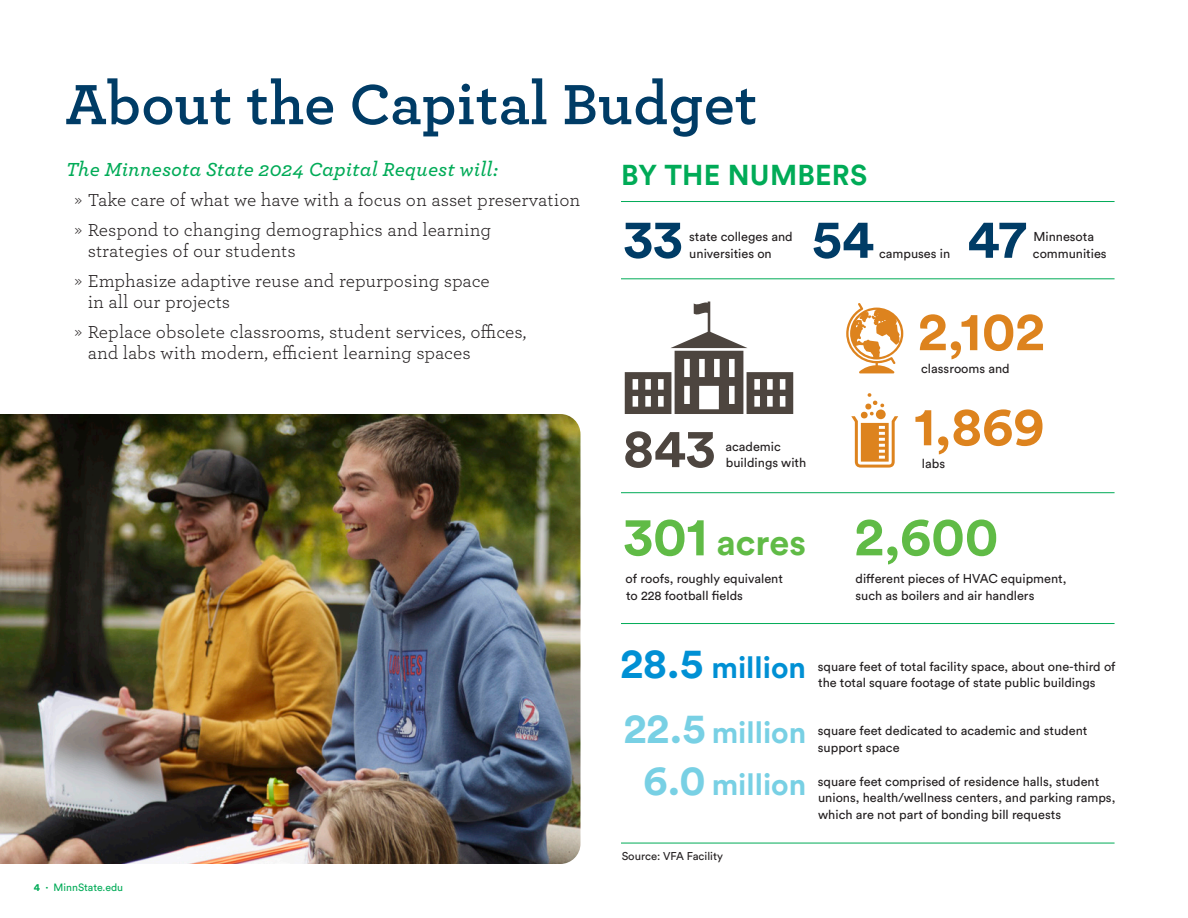
<style>
.page{position:relative;width:1188px;height:918px;background:#fff}
.page>*{position:absolute;margin:0;border:0;box-sizing:border-box;transform-origin:0 0}
.Page_Header{font:700 54px "Archer S Sm";color:#003c66}
.t1{font:700 54px "Circular Std";color:#dd831e}
.t2{font:700 54px "Circular Std";color:#003c66}
.t3{font:700 54px "Circular Std";color:#60bb46}
.t4{font:700 54px "Circular Std";color:#4d453f}
.t5{font:700 36px "Circular Std";color:#60bb46}
.t6{font:700 30px "Circular Std";color:#78d0e4}
.t7{font:700 30px "Circular Std";color:#0090d4}
.Header_3{font:700 28.5px "Circular Std";letter-spacing:.01em;color:#00ab57}
.Sidebar_header_1{font:italic 600 18px "Archer S Sm";color:#00ab57}
.t8{font:16.5px/21px "Archer S Sm";color:#231f20}
.t9{font:12.75px/16.5px "Circular Std";color:#231f20}
.t10{font:11.25px "Circular Std";color:#231f20}
.t11{font:10.5px "Circular Std";color:#00ab57}
.s1{font-weight:300}
.s2{font-weight:700}
.s3{font-size:54px}
.s4{font-size:42px}
</style>
<div class="page">
<img style="left:0;top:414px;width:580px;height:450px">
<hr style="left:621px;top:278px;width:494px;height:1px;background:#00ab57">
<hr style="left:621px;top:201px;width:494px;height:1px;background:#00ab57">
<hr style="left:621px;top:492px;width:494px;height:1px;background:#00ab57">
<hr style="left:621px;top:623px;width:494px;height:1px;background:#00ab57">
<hr style="left:621px;top:843px;width:494px;height:1px;background:#00ab57">
<svg style="left:625px;top:301px;width:168px;height:113px"></svg>
<svg style="left:846px;top:303px;width:57px;height:70px"></svg>
<svg style="left:851px;top:393px;width:47px;height:75px"></svg>
<p class="Page_Header" style="left:65px;top:59px;width:694px">About the Capital Budget</p>
<p class="Sidebar_header_1" style="left:66px;top:155px;width:434px">The Minnesota State 2024 Capital Request will:</p>
<p class="t8" style="left:74px;top:189px;width:508px"><span class="s1">»</span> Take care of what we have with a focus on asset preservation</p>
<p class="t8" style="left:88px;top:219px;width:405px;text-indent:-14px"><span class="s1">»</span> Respond to changing demographics and learning strategies of our students</p>
<p class="t8" style="left:88px;top:270px;width:404px;text-indent:-14px"><span class="s1">»</span> Emphasize adaptive reuse and repurposing space in all our projects</p>
<p class="t8" style="left:88px;top:321px;width:440px;text-indent:-14px"><span class="s1">»</span> Replace obsolete classrooms, student services, offices, and labs with modern, efficient learning spaces</p>
<p class="t11" style="left:34px;top:881px;width:91px"><span class="s2">4 ·</span> MinnState.edu</p>
<p class="Header_3" style="left:621px;top:157px;width:248px">BY THE NUMBERS</p>
<p class="t2" style="left:812px;top:204px;width:64px">54</p>
<p class="t2" style="left:967px;top:204px;width:60px">47</p>
<p class="t2" style="left:624px;top:204px;width:61px">33</p>
<p class="t9" style="left:1033px;top:228px;width:75px">Minnesota communities</p>
<p class="t9" style="left:689px;top:228px;width:105px">state colleges and universities on</p>
<p class="t9" style="left:879px;top:245px;width:72px">campuses in</p>
<p class="t1" style="left:918px;top:296px;width:128px">2,102</p>
<p class="t4" style="left:623px;top:413px;width:94px">843</p>
<p class="t9" style="left:725px;top:438px;width:82px">academic buildings with</p>
<p class="t5" style="left:624px;top:519px;width:184px"><span class="s3">301</span> acres</p>
<p class="t9" style="left:626px;top:570px;width:159px">of roofs, roughly equivalent to 228 football fields</p>
<p class="t9" style="left:921px;top:361px;width:90px">classrooms and</p>
<p class="t1" style="left:914px;top:391px;width:132px">1,869</p>
<p class="t9" style="left:922px;top:455px;width:25px">labs</p>
<p class="t3" style="left:855px;top:502px;width:145px">2,600</p>
<p class="t9" style="left:856px;top:570px;width:212px">different pieces of HVAC equipment, such as boilers and air handlers</p>
<p class="t7" style="left:620px;top:649px;width:187px"><span class="s4">28.5</span> million</p>
<p class="t6" style="left:624px;top:713px;width:184px"><span class="s4">22.5</span> million</p>
<p class="t6" style="left:643px;top:765px;width:165px"><span class="s4">6.0</span> million</p>
<p class="t10" style="left:622px;top:850px;width:103px">Source: VFA Facility</p>
<p class="t9" style="left:818px;top:658px;width:299px">square feet of total facility space, about one-third of the total square footage of state public buildings</p>
<p class="t9" style="left:818px;top:722px;width:271px">square feet dedicated to academic and student support space</p>
<p class="t9" style="left:818px;top:773px;width:299px">square feet comprised of residence halls, student unions, health/wellness centers, and parking ramps, which are not part of bonding bill requests</p>
</div>
